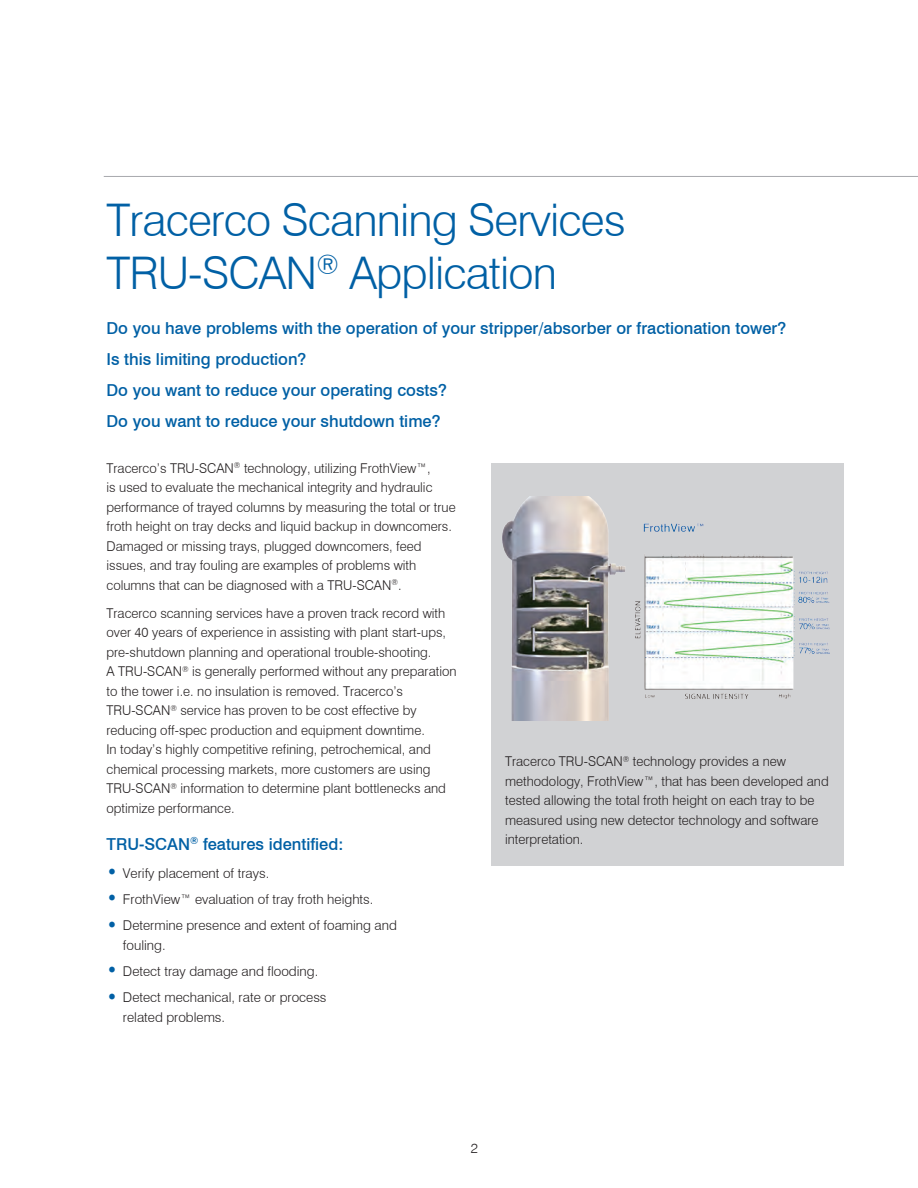
<style>
.page{position:relative;width:918px;height:1188px;background:#fff}
.page>*{position:absolute;margin:0;border:0;box-sizing:border-box;transform-origin:0 0}
.t1{font:300 45px "Swiss 721 BT";letter-spacing:-.02em;color:#0160a5}
.Sub_Header{font:500 16.5px "Swiss 721 BT";color:#0160a5}
.t2{font:300 13.5px/19.5px "Swiss 721 BT";color:#231f20}
.s1{font-size:19.5px;color:#0160a5}
</style>
<div class="page">
<hr style="left:104px;top:176px;width:814px;height:1px;background:#a8a9ad">
<div style="left:491px;top:464px;width:353px;height:402px;background:#d1d2d4"></div>
<img style="left:502px;top:497px;width:328px;height:223px">
<p class="t1" style="left:107px;top:193px;width:521px">Tracerco Scanning Services</p>
<p class="t1" style="left:107px;top:245px;width:452px">TRU-SCAN<sup>®</sup> Application</p>
<p class="Sub_Header" style="left:107px;top:318px;width:681px">Do you have problems with the operation of your stripper/absorber or fractionation tower?</p>
<p class="Sub_Header" style="left:107px;top:349px;width:202px">Is this limiting production?</p>
<p class="Sub_Header" style="left:107px;top:380px;width:342px">Do you want to reduce your operating costs?</p>
<p class="Sub_Header" style="left:107px;top:411px;width:336px">Do you want to reduce your shutdown time?</p>
<p class="t2" style="left:107px;top:458px;width:351px">Tracerco’s TRU-SCAN<sup>®</sup> technology, utilizing FrothView™,<br>is used to evaluate the mechanical integrity and hydraulic performance of trayed columns by measuring the total or true froth height on tray decks and liquid backup in downcomers.<br>Damaged or missing trays, plugged downcomers, feed issues, and tray fouling are examples of problems with columns that can be diagnosed with a TRU-SCAN<sup>®</sup>.</p>
<p class="t2" style="left:107px;top:603px;width:352px">Tracerco scanning services have a proven track record with over 40 years of experience in assisting with plant start-ups, pre-shutdown planning and operational trouble-shooting.<br>A TRU-SCAN<sup>®</sup> is generally performed without any preparation to the tower i.e. no insulation is removed. Tracerco’s TRU-SCAN<sup>®</sup> service has proven to be cost effective by reducing off-spec production and equipment downtime.<br>In today’s highly competitive refining, petrochemical, and chemical processing markets, more customers are using TRU-SCAN<sup>®</sup> information to determine plant bottlenecks and optimize performance.</p>
<p class="t2" style="left:505px;top:752px;width:325px">Tracerco TRU-SCAN<sup>®</sup> technology provides a new methodology, FrothView™, that has been developed and tested allowing the total froth height on each tray to be measured using new detector technology and software interpretation.</p>
<p class="Sub_Header" style="left:107px;top:834px;width:238px">TRU-SCAN<sup>®</sup> features identified:</p>
<p class="t2" style="left:107px;top:863px;width:164px"><span class="s1">•</span> Verify placement of trays.</p>
<p class="t2" style="left:107px;top:889px;width:269px"><span class="s1">•</span> FrothView™ evaluation of tray froth heights.</p>
<p class="t2" style="left:123px;top:915px;width:276px;text-indent:-16px"><span class="s1">•</span> Determine presence and extent of foaming and fouling.</p>
<p class="t2" style="left:107px;top:961px;width:213px"><span class="s1">•</span> Detect tray damage and flooding.</p>
<p class="t2" style="left:123px;top:987px;width:205px;text-indent:-16px"><span class="s1">•</span> Detect mechanical, rate or process related problems.</p>
<p class="t2" style="left:471px;top:1139px;width:9px">2</p>
</div>
